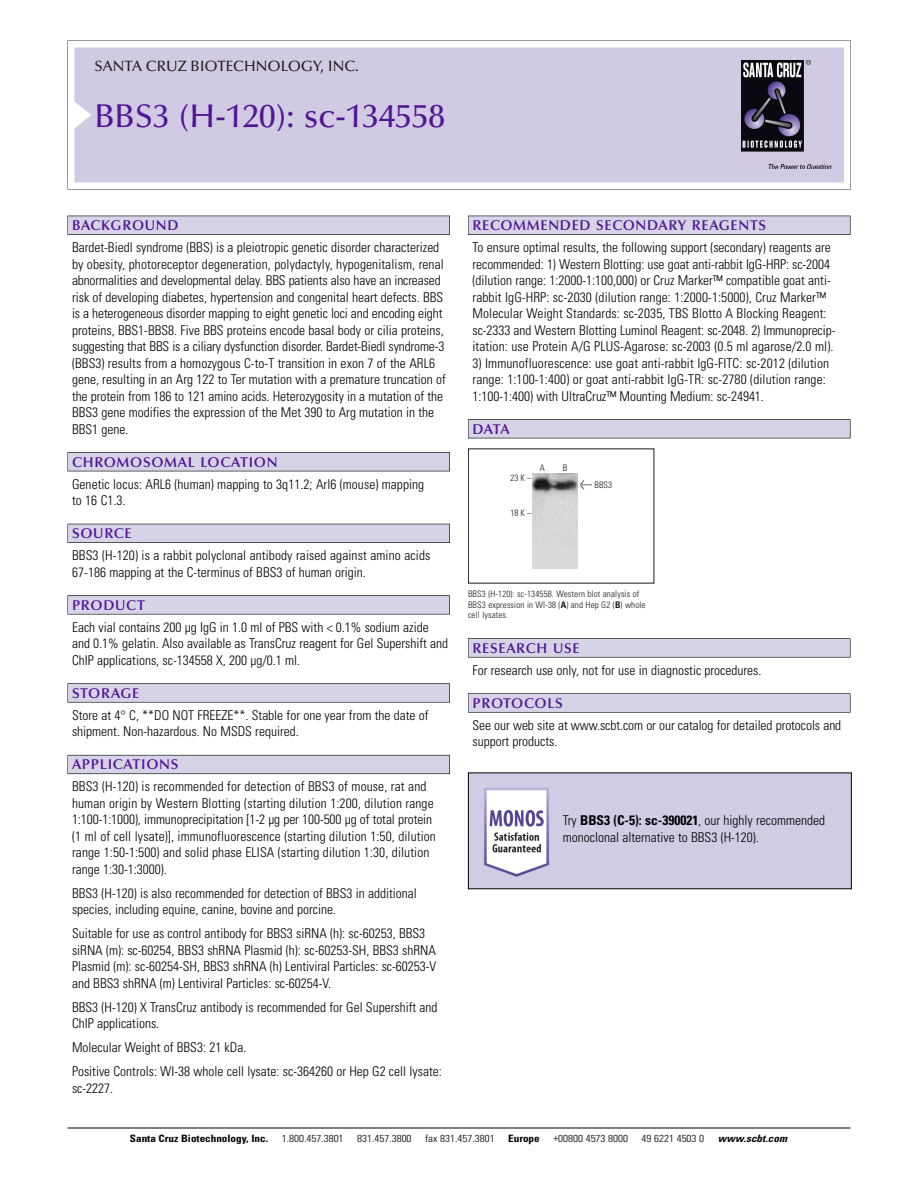
<style>
.page{position:relative;width:918px;height:1188px;background:#fff}
.page>*{position:absolute;margin:0;border:0;box-sizing:border-box;transform-origin:0 0}
.t1{font:500 33px "Optima";color:#511695}
.t2{font:500 15px "Optima";color:#231f20}
.t3{font:600 14.25px "Optima";letter-spacing:.05em;color:#511695}
.t4{font:300 condensed 13.5px/16.5px "Univers";color:#000}
.t5{font:300 condensed 10.2px "Univers";color:#000;scale:1.1 1}
.t6{font:700 condensed 10.2px "Univers";color:#000;scale:1.1 1}
.t7{font:italic 700 condensed 10.2px "Univers";letter-spacing:.005em;color:#000;scale:1.1 1}
.t8{font:9px/10.5px "Univers Condensed Light+LKATGX";letter-spacing:.015em;color:#191919}
.s1{font-family:"Meta Plus Book Roman+CAORJU";font-size:10.5px}
.s2{font-family:"Univers Condensed Bold+UWPFGP"}
.s3{font-weight:700}
</style>
<div class="page">
<svg style="left:68px;top:40px;width:783px;height:149px"></svg>
<div style="left:74px;top:47px;width:770px;height:135px;background:#d1cae3"></div>
<img style="left:741px;top:60px;width:90px;height:108px">
<div style="left:68px;top:216px;width:382px;height:19px;background:#525155"></div>
<div style="left:68px;top:216px;width:381px;height:18px;background:#d7d3e7"></div>
<div style="left:68px;top:452px;width:382px;height:19px;background:#525155"></div>
<div style="left:68px;top:453px;width:381px;height:18px;background:#d7d3e7"></div>
<div style="left:68px;top:524px;width:382px;height:19px;background:#525158"></div>
<div style="left:68px;top:524px;width:381px;height:18px;background:#d7d3e7"></div>
<div style="left:68px;top:595px;width:382px;height:19px;background:#575759"></div>
<div style="left:68px;top:596px;width:381px;height:18px;background:#d7d3e7"></div>
<svg style="left:68px;top:683px;width:382px;height:20px"></svg>
<div style="left:68px;top:684px;width:381px;height:18px;background:#d7d3e7"></div>
<div style="left:68px;top:755px;width:382px;height:19px;background:#66646e"></div>
<div style="left:68px;top:755px;width:381px;height:18px;background:#d7d3e7"></div>
<div style="left:468px;top:216px;width:382px;height:19px;background:#525155"></div>
<div style="left:468px;top:216px;width:382px;height:18px;background:#d7d3e7"></div>
<div style="left:468px;top:419px;width:382px;height:19px;background:#525155"></div>
<div style="left:468px;top:420px;width:382px;height:18px;background:#d7d3e7"></div>
<svg style="left:468px;top:638px;width:382px;height:20px"></svg>
<div style="left:468px;top:639px;width:382px;height:18px;background:#d7d3e7"></div>
<div style="left:468px;top:693px;width:382px;height:20px;background:#666667"></div>
<div style="left:468px;top:694px;width:382px;height:18px;background:#d7d3e7"></div>
<hr style="left:68px;top:1128px;width:782px;height:1px;background:#000">
<img style="left:533px;top:474px;width:45px;height:95px">
<img style="left:470px;top:774px;width:380px;height:113px">
<p class="t2" style="left:94px;top:61px;width:266px">SANTA CRUZ BIOTECHNOLOGY, INC.</p>
<h1 class="t1" style="left:94px;top:103px;width:352px">BBS3 (H-120): sc-134558</h1>
<p class="t3" style="left:72px;top:219px;width:108px">BACKGROUND</p>
<p class="t4" style="left:72px;top:240px;width:375px">Bardet-Biedl syndrome (BBS) is a pleiotropic genetic disorder characterized by obesity, photoreceptor degeneration, polydactyly, hypogenitalism, renal abnormalities and developmental delay. BBS patients also have an increased risk of developing diabetes, hypertension and congenital heart defects. BBS is a heterogeneous disorder mapping to eight genetic loci and encoding eight proteins, BBS1-BBS8. Five BBS proteins encode basal body or cilia proteins, suggesting that BBS is a ciliary dysfunction disorder. Bardet-Biedl syndrome-3 (BBS3) results from a homozygous C-to-T transition in exon 7 of the ARL6 gene, resulting in an Arg 122 to Ter mutation with a premature truncation of the protein from 186 to 121 amino acids. Heterozygosity in a mutation of the BBS3 gene modifies the expression of the Met 390 to Arg mutation in the BBS1 gene.</p>
<p class="t3" style="left:72px;top:456px;width:207px">CHROMOSOMAL LOCATION</p>
<p class="t4" style="left:72px;top:477px;width:354px">Genetic locus: ARL6 (human) mapping to 3q11.2; Arl6 (mouse) mapping to 16 C1.3.</p>
<p class="t3" style="left:72px;top:528px;width:61px">SOURCE</p>
<p class="t4" style="left:72px;top:548px;width:360px">BBS3 (H-120) is a rabbit polyclonal antibody raised against amino acids<br>67-186 mapping at the C-terminus of BBS3 of human origin.</p>
<p class="t3" style="left:72px;top:599px;width:74px">PRODUCT</p>
<p class="t4" style="left:72px;top:620px;width:378px">Each vial contains 200 µg IgG in 1.0 ml of PBS with &lt; 0.1% sodium azide and 0.1% gelatin. Also available as TransCruz reagent for Gel Supershift and<br>ChIP applications, sc-134558 X, 200 µg/0.1 ml.</p>
<p class="t3" style="left:72px;top:687px;width:69px">STORAGE</p>
<p class="t4" style="left:72px;top:708px;width:358px">Store at 4° C, **DO NOT FREEZE**. Stable for one year from the date of shipment. Non-hazardous. No MSDS required.</p>
<p class="t3" style="left:72px;top:759px;width:108px">APPLICATIONS</p>
<p class="t4" style="left:72px;top:779px;width:365px">BBS3 (H-120) is recommended for detection of BBS3 of mouse, rat and human origin by Western Blotting (starting dilution 1:200, dilution range 1:100-1:1000), immunoprecipitation [1-2 µg per 100-500 µg of total protein (1 ml of cell lysate)], immunofluorescence (starting dilution 1:50, dilution range 1:50-1:500) and solid phase ELISA (starting dilution 1:30, dilution range 1:30-1:3000).</p>
<p class="t4" style="left:72px;top:886px;width:346px">BBS3 (H-120) is also recommended for detection of BBS3 in additional species, including equine, canine, bovine and porcine.</p>
<p class="t4" style="left:72px;top:926px;width:366px">Suitable for use as control antibody for BBS3 siRNA (h): sc-60253, BBS3 siRNA (m): sc-60254, BBS3 shRNA Plasmid (h): sc-60253-SH, BBS3 shRNA Plasmid (m): sc-60254-SH, BBS3 shRNA (h) Lentiviral Particles: sc-60253-V and BBS3 shRNA (m) Lentiviral Particles: sc-60254-V.</p>
<p class="t4" style="left:72px;top:1000px;width:367px">BBS3 (H-120) X TransCruz antibody is recommended for Gel Supershift and<br>ChIP applications.</p>
<p class="t4" style="left:72px;top:1037px;width:371px;line-height:24px">Molecular Weight of BBS3: 21 kDa.<br>Positive Controls: WI-38 whole cell lysate: sc-364260 or Hep G2 cell lysate:</p>
<p class="t4" style="left:72px;top:1081px;width:43px">sc-2227.</p>
<p class="t3" style="left:473px;top:219px;width:295px">RECOMMENDED SECONDARY REAGENTS</p>
<p class="t4" style="left:473px;top:240px;width:364px">To ensure optimal results, the following support (secondary) reagents are recommended: 1) Western Blotting: use goat anti-rabbit IgG-HRP: sc-2004 (dilution range: 1:2000-1:100,000) or Cruz Marker™ compatible goat anti&shy;rabbit IgG-HRP: sc-2030 (dilution range: 1:2000-1:5000), Cruz Marker™ Molecular Weight Standards: sc-2035, TBS Blotto A Blocking Reagent: sc-2333 and Western Blotting Luminol Reagent: sc-2048. 2) Immunoprecip&shy;itation: use Protein A/G PLUS-Agarose: sc-2003 (0.5 ml agarose/2.0 ml).</p>
<p class="t4" style="left:473px;top:356px;width:358px">3) Immunofluorescence: use goat anti-rabbit IgG-FITC: sc-2012 (dilution range: 1:100-1:400) or goat anti-rabbit IgG-TR: sc-2780 (dilution range:<br>1:100-1:400) with UltraCruz™ Mounting Medium: sc-24941.</p>
<p class="t3" style="left:473px;top:423px;width:39px">DATA</p>
<p class="t8" style="left:511px;top:474px;width:22px">23K–</p>
<p class="t8" style="left:511px;top:508px;width:22px">18K–</p>
<p class="t8" style="left:540px;top:463px;width:7px">A</p>
<p class="t8" style="left:563px;top:463px;width:6px">B</p>
<p class="t8" style="left:580px;top:480px;width:34px"><span class="s1">&lt;</span> BBS3</p>
<p class="t8" style="left:468px;top:590px;width:179px">BBS3 (H-120): sc-134558. Western blot analysis of<br>BBS3 expression in WI-38 (<span class="s2">A</span>) and Hep G2 (<span class="s2">B</span>) whole cell lysates.</p>
<p class="t3" style="left:473px;top:642px;width:109px">RESEARCH USE</p>
<p class="t4" style="left:473px;top:663px;width:290px">For research use only, not for use in diagnostic procedures.</p>
<p class="t3" style="left:473px;top:697px;width:92px">PROTOCOLS</p>
<p class="t4" style="left:473px;top:718px;width:370px">See our web site at www.scbt.com or our catalog for detailed protocols and support products.</p>
<p class="t4" style="left:563px;top:813px;width:264px">Try <span class="s3">BBS3 (C-5): sc-390021</span>, our highly recommended monoclonal alternative to BBS3 (H-120).</p>
<p class="t6" style="left:130px;top:1135px;width:127px">Santa Cruz Biotechnology, Inc.</p>
<p class="t5" style="left:282px;top:1135px;width:58px">1.800.457.3801</p>
<p class="t5" style="left:357px;top:1135px;width:51px">831.457.3800</p>
<p class="t5" style="left:425px;top:1135px;width:65px">fax 831.457.3801</p>
<p class="t6" style="left:508px;top:1135px;width:30px">Europe</p>
<p class="t5" style="left:553px;top:1135px;width:69px">+00800 4573 8000</p>
<p class="t5" style="left:642px;top:1135px;width:58px">49 6221 4503 0</p>
<p class="t7" style="left:718px;top:1135px;width:64px">www.scbt.com</p>
</div>
